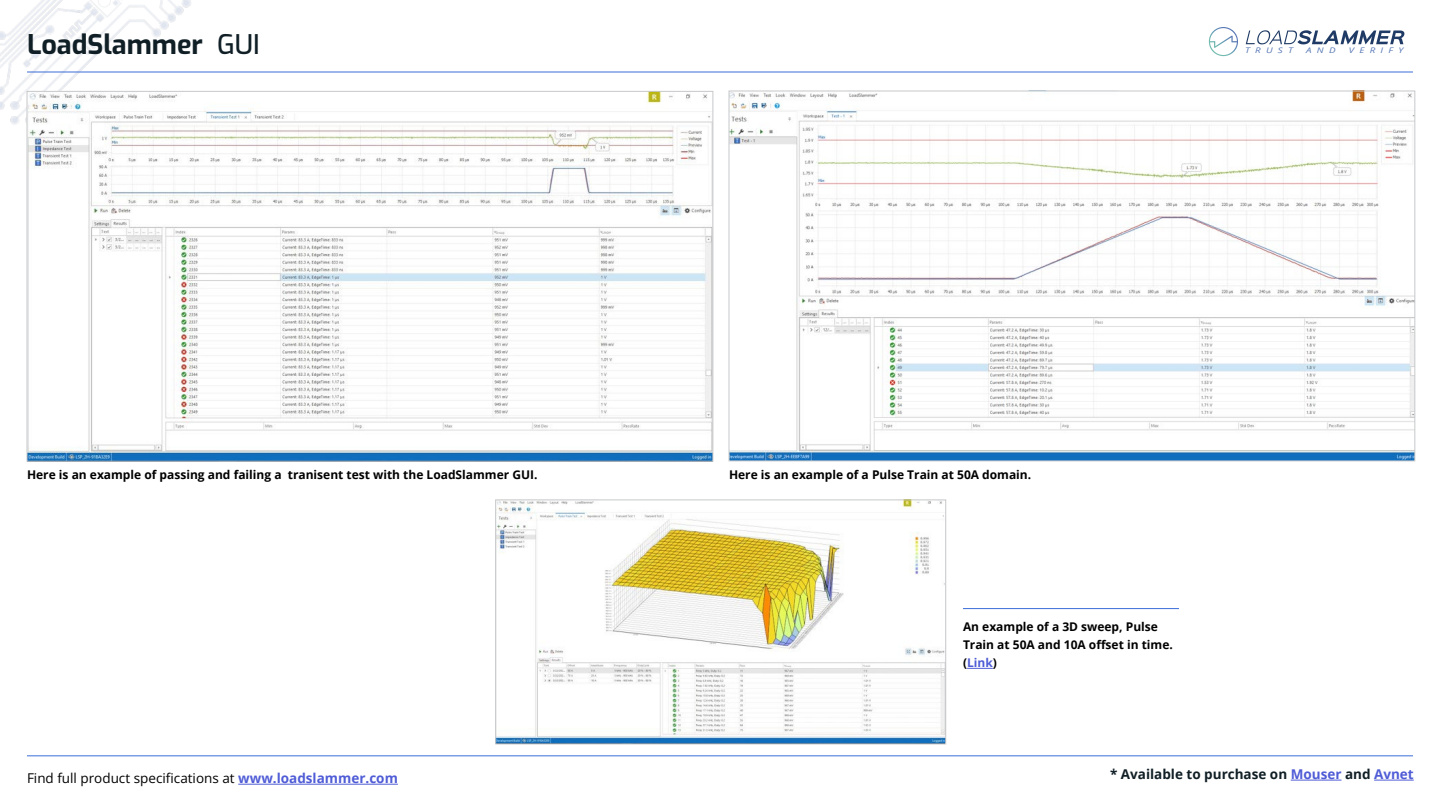
<style>
.page{position:relative;width:1440px;height:810px;background:#fff}
.page>*{position:absolute;margin:0;border:0;box-sizing:border-box;transform-origin:0 0}
.t1{font:700 27px "Exo";color:#101f26}
.t2{font:13.5px "Open Sans";color:#000}
.t3{font:700 13.5px "Open Sans";color:#101f26}
.t4{font:700 12px/18px "Open Sans";color:#000}
.t5{font:italic 7.73px "Open Sans";letter-spacing:.54em;color:#5878b5;scale:1.27 1}
.s1{font-weight:500}
.s2{color:#4f5cd6}
.s3{font-weight:700;color:#4f5cd6}
</style>
<div class="page">
<img style="left:0;top:0;width:203px;height:152px">
<svg style="left:1246px;top:30px;width:158px;height:15px"></svg>
<svg style="left:1209px;top:27px;width:29px;height:29px"></svg>
<hr style="left:1291px;top:780px;width:51px;height:1px;background:#4f5cd6">
<hr style="left:1374px;top:780px;width:40px;height:1px;background:#4f5cd6">
<hr style="left:238px;top:784px;width:160px;height:1px;background:#4f5cd6">
<svg style="left:967px;top:668px;width:26px;height:1px"></svg>
<hr style="left:27px;top:72px;width:1386px;height:1px;background:#3a6ed8">
<hr style="left:27px;top:755px;width:1386px;height:1px;background:#3a6ed8">
<hr style="left:963px;top:608px;width:216px;height:1px;background:#3a6ed8">
<img style="left:29px;top:93px;width:682px;height:367px">
<img style="left:731px;top:93px;width:682px;height:366px">
<img style="left:497px;top:501px;width:447px;height:241px">
<div style="left:495px;top:499px;width:451px;height:245px;border:1px solid #c7c8ca"></div>
<h1 class="t1" style="left:27px;top:25px;width:234px">LoadSlammer <span class="s1">GUI</span></h1>
<p class="t5" style="left:1245px;top:45px;width:39px">TRUST</p>
<p class="t5" style="left:1306px;top:45px;width:25px">AND</p>
<p class="t5" style="left:1349px;top:45px;width:44px">VERIFY</p>
<p class="t4" style="left:27px;top:465px;width:512px">Here is an example of passing and failing a tranisent test with the LoadSlammer GUI.</p>
<p class="t4" style="left:729px;top:465px;width:304px">Here is an example of a Pulse Train at 50A domain.</p>
<p class="t4" style="left:963px;top:618px;width:211px">An example of a 3D sweep, Pulse<br>Train at 50A and 10A offset in time. (<span class="s2">Link</span>)</p>
<p class="t2" style="left:27px;top:769px;width:372px">Find full product specifications at <span class="s3">www.loadslammer.com</span></p>
<p class="t3" style="left:1110px;top:765px;width:305px">* Available to purchase on <span class="s2">Mouser</span> and <span class="s2">Avnet</span></p>
</div>
